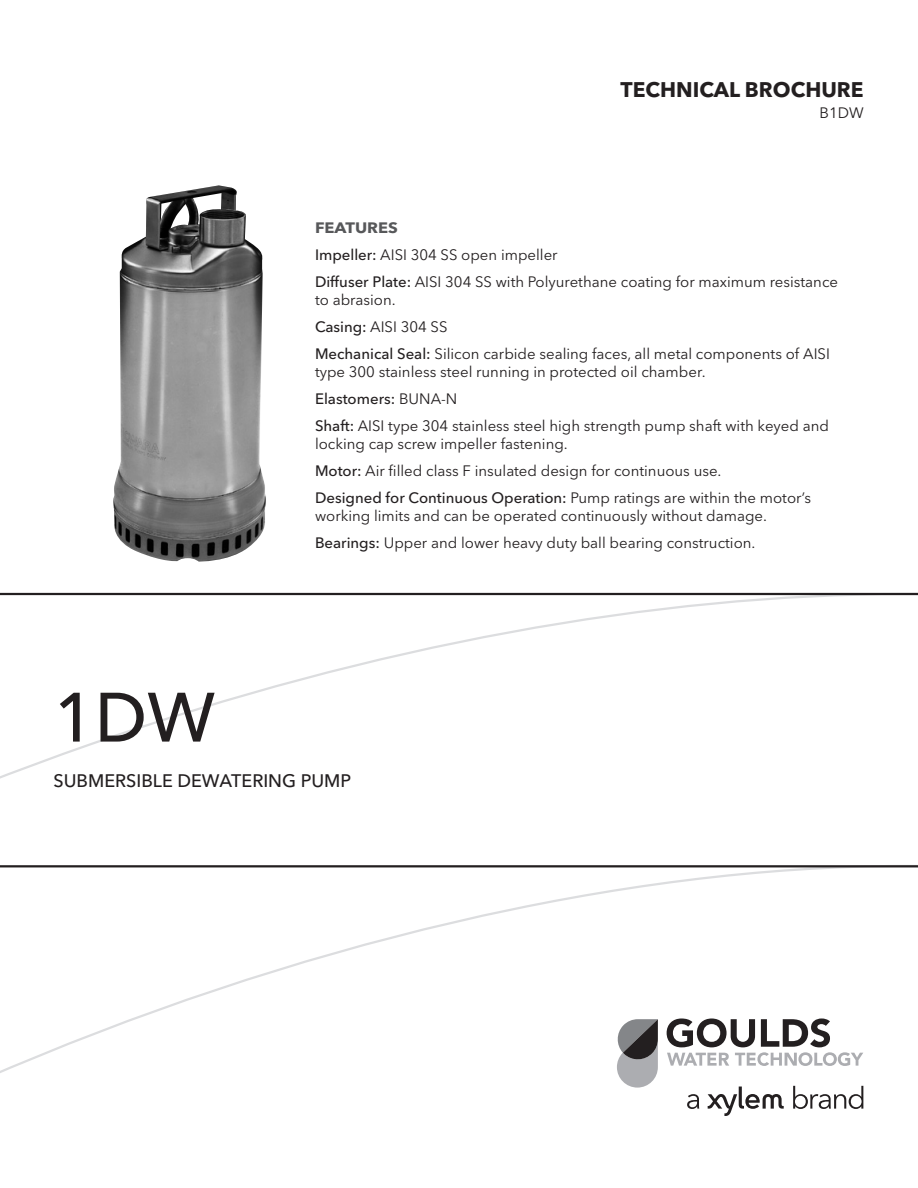
<style>
.page{position:relative;width:918px;height:1188px;background:#fff}
.page>*{position:absolute;margin:0;border:0;box-sizing:border-box;transform-origin:0 0}
.t1{font:500 69px "Avenir Next LT Pro";color:#231f20}
.t2{font:700 21px "Avenir Next LT Pro";color:#231f20}
.t3{font:500 18px "Avenir Next LT Pro";color:#231f20}
.t4{font:15px/27px "Avenir Next LT Pro";color:#231f20}
.s1{font-weight:700;color:#57585a}
.s2{font-weight:500}
</style>
<div class="page">
<img style="left:113px;top:185px;width:153px;height:377px">
<svg style="left:0;top:592px;width:918px;height:481px"></svg>
<hr style="left:0;top:593px;width:918px;height:2px;background:#231f20">
<hr style="left:0;top:865px;width:918px;height:2px;background:#231f20">
<svg style="left:687px;top:1094px;width:12px;height:15px"></svg>
<svg style="left:793px;top:1086px;width:70px;height:23px"></svg>
<svg style="left:708px;top:1087px;width:76px;height:29px"></svg>
<svg style="left:667px;top:1018px;width:196px;height:48px"></svg>
<svg style="left:617px;top:1019px;width:41px;height:69px;background:#8c8c8e"></svg>
<h2 class="t2" style="left:621px;top:77px;width:244px">TECHNICAL BROCHURE</h2>
<p class="t4" style="left:820px;top:100px;width:46px">B1DW</p>
<p class="t4" style="left:315px;top:214px;width:525px"><span class="s1">FEATURES<br></span><span class="s2">Impeller:</span> AISI 304 SS open impeller<br><span class="s2">Diffuser Plate:</span> AISI 304 SS with Polyurethane coating for maximum resistance</p>
<p class="t4" style="left:315px;top:286px;width:516px">to abrasion.<br><span class="s2">Casing:</span> AISI 304 SS<br><span class="s2">Mechanical Seal:</span> Silicon carbide sealing faces, all metal components of AISI</p>
<p class="t4" style="left:315px;top:358px;width:516px">type 300 stainless steel running in protected oil chamber.<br><span class="s2">Elastomers:</span> BUNA-N<br><span class="s2">Shaft:</span> AISI type 304 stainless steel high strength pump shaft with keyed and</p>
<p class="t4" style="left:315px;top:430px;width:498px">locking cap screw impeller fastening.<br><span class="s2">Motor:</span> Air filled class F insulated design for continuous use.<br><span class="s2">Designed for Continuous Operation:</span> Pump ratings are within the motor’s</p>
<p class="t4" style="left:315px;top:502px;width:453px">working limits and can be operated continuously without damage.<br><span class="s2">Bearings:</span> Upper and lower heavy duty ball bearing construction.</p>
<h1 class="t1" style="left:54px;top:676px;width:163px">1DW</h1>
<p class="t3" style="left:54px;top:769px;width:299px">SUBMERSIBLE DEWATERING PUMP</p>
</div>
